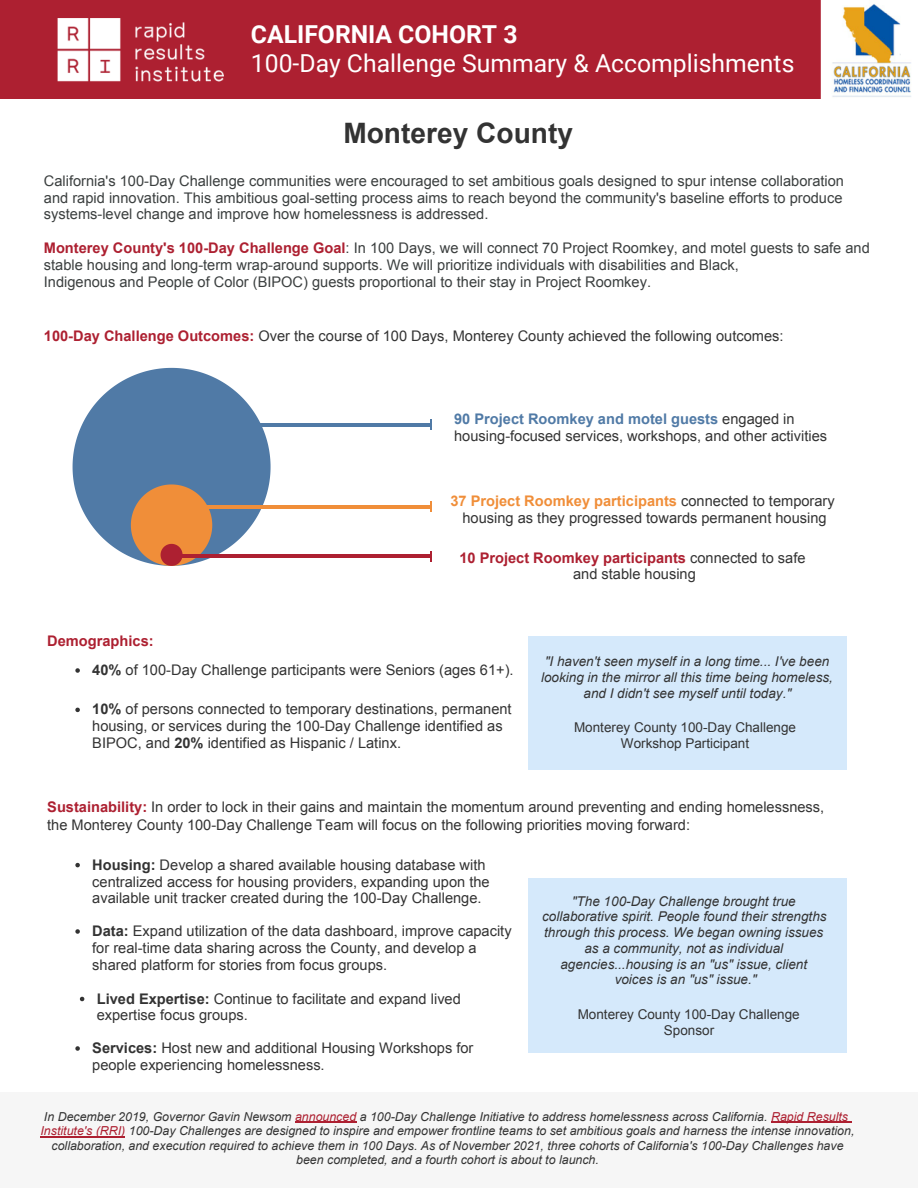
<style>
.page{position:relative;width:918px;height:1188px;background:#fff}
.page>*{position:absolute;margin:0;border:0;box-sizing:border-box;transform-origin:0 0}
.t1{font:700 28.2px "Arial";color:#333}
.t2{font:24.75px/29.2px "Roboto";color:#fff}
.t3{font:14.7px/17px "Arial";color:#333}
.t4{font:14.7px/17px "Arial";color:#3b3f3f;text-align:justify}
.t5{font:700 14.7px "Arial";color:#507aa6}
.t6{font:700 14.7px "Arial";color:#ad2031}
.t7{font:italic 13.5px/15.8px "Arial";color:#333;text-align:center}
.t8{font:13.5px/15.8px "Arial";color:#333;text-align:center}
.t9{font:italic 12.3px/14.7px "Arial";color:#333;text-align:center}
.s1{font-weight:700}
.s2{font-weight:700;color:#ad2031}
.s3{font-style:inherit}
.s4{font-weight:400;color:#333}
.s5{font-weight:700;color:#f08e39}
.s6{color:#ad2031}
</style>
<div class="page">
<div style="left:529px;top:636px;width:318px;height:133px;background:#d5e9fb"></div>
<div style="left:0;top:1092px;width:918px;height:96px;background:#f6f6f6"></div>
<div style="left:529px;top:879px;width:318px;height:174px;background:#d5e9fb"></div>
<svg style="left:430px;top:551px;width:2px;height:10px"></svg>
<svg style="left:430px;top:502px;width:2px;height:10px"></svg>
<svg style="left:430px;top:420px;width:2px;height:10px"></svg>
<hr style="left:771px;top:1122px;width:77px;height:1px;background:#ad2031">
<hr style="left:295px;top:1122px;width:61px;height:1px;background:#ad2031">
<hr style="left:41px;top:1136px;width:84px;height:2px;background:#ad2031">
<img style="left:0;top:0;width:911px;height:99px">
<svg style="left:73px;top:368px;width:198px;height:198px"></svg>
<hr style="left:240px;top:423px;width:190px;height:3px;background:#507aa6">
<hr style="left:176px;top:505px;width:254px;height:3px;background:#f08e39">
<hr style="left:180px;top:555px;width:250px;height:3px;background:#ad2031">
<svg style="left:75px;top:668px;width:5px;height:5px"></svg>
<svg style="left:75px;top:708px;width:5px;height:4px"></svg>
<svg style="left:75px;top:863px;width:5px;height:4px"></svg>
<svg style="left:75px;top:929px;width:5px;height:5px"></svg>
<svg style="left:80px;top:997px;width:4px;height:4px"></svg>
<svg style="left:75px;top:1046px;width:5px;height:5px"></svg>
<p class="t2" style="left:251px;top:18px;width:545px"><span class="s1">CALIFORNIA COHORT 3<br></span>100-Day Challenge Summary &amp; Accomplishments</p>
<p class="t1" style="left:343px;top:114px;width:231px">Monterey County</p>
<p class="t4" style="left:44px;top:172px;width:802px">California's 100-Day Challenge communities were encouraged to set ambitious goals designed to spur intense collaboration and rapid innovation. This ambitious goal-setting process aims to reach beyond the community's baseline efforts to produce systems-level change and improve how homelessness is addressed.</p>
<p class="t4" style="left:44px;top:240px;width:828px;text-align:left"><span class="s2">Monterey County's 100-Day Challenge Goal</span>: In 100 <span class="s3">D</span>ays, we will connect 70 Project Roomkey, and motel guests to safe and stable housing and long-term wrap-around supports. We will prioritize individuals with disabilities and Black,<br>Indigenous and People of Color (BIPOC) guests proportional to their stay in Project Roomkey.</p>
<p class="t3" style="left:44px;top:327px;width:741px"><span class="s2">100-Day Challenge Outcomes:</span> Over the course of 100 <span class="s3">D</span>ays, Monterey County achieved the following outcomes:</p>
<p class="t5" style="left:454px;top:409px;width:342px">90 Project Roomkey and motel guests <span class="s4">engaged in</span></p>
<p class="t3" style="left:454px;top:428px;width:375px">housing-focused services, workshops, and other activities</p>
<p class="t6" style="left:47px;top:631px;width:108px">Demographics:</p>
<p class="t3" style="left:450px;top:493px;width:386px;text-align:center"><span class="s5">37 Project Roomkey participants</span> connected to temporary housing as they progressed towards permanent housing</p>
<p class="t3" style="left:459px;top:549px;width:348px;text-align:center"><span class="s2">10 Project Roomkey participants</span> connected to safe and stable housing</p>
<p class="t3" style="left:92px;top:662px;width:423px"><span class="s1">40%</span> of 100-Day Challenge participants were Seniors (ages 61+).</p>
<p class="t3" style="left:92px;top:701px;width:421px"><span class="s1">10%</span> of persons connected to temporary destinations, permanent housing, or services during the 100-Day Challenge identified as</p>
<p class="t7" style="left:545px;top:654px;width:286px">"I haven't seen myself in a long time..<span class="s3">.</span> I've been</p>
<p class="t7" style="left:541px;top:669px;width:293px">looking in the mirror all this time being homeless, and I didn't see myself until today."</p>
<p class="t8" style="left:574px;top:720px;width:224px">Monterey County 100-Day Challenge</p>
<p class="t3" style="left:92px;top:735px;width:310px">BIPOC, and <span class="s1">20%</span> identified as Hispanic / Latinx.</p>
<p class="t8" style="left:621px;top:736px;width:130px">Workshop Participant</p>
<p class="t3" style="left:47px;top:798px;width:779px;line-height:18px"><span class="s2">Sustainability:</span> In order to lock in their gains and maintain the momentum around preventing and ending homelessness, the Monterey County 100-Day Challenge Team will focus on the following priorities moving forward:</p>
<p class="t3" style="left:92px;top:856px;width:399px"><span class="s1">Housing:</span> Develop a shared available housing database with centralized access for housing providers, expanding upon the available unit tracker created during the 100-Day Challenge.</p>
<p class="t7" style="left:572px;top:893px;width:225px">"The 100-Day Challenge brought true</p>
<p class="t7" style="left:542px;top:909px;width:286px">collaborative spirit. People found their strengths</p>
<p class="t3" style="left:92px;top:923px;width:421px"><span class="s1">Data:</span> Expand utilization of the data dashboard, improve capacity</p>
<p class="t7" style="left:544px;top:925px;width:281px">through this process. We began owning issues</p>
<p class="t3" style="left:92px;top:939px;width:386px">for real-time data sharing across the County, and develop a</p>
<p class="t7" style="left:584px;top:940px;width:200px">as a community, not as individual</p>
<p class="t3" style="left:92px;top:956px;width:297px">shared platform for stories from focus groups.</p>
<p class="t7" style="left:560px;top:956px;width:248px">agencies...housing is an "us" issue, client</p>
<p class="t7" style="left:615px;top:972px;width:143px">voices is an "us" issue."</p>
<p class="t3" style="left:97px;top:990px;width:366px"><span class="s1">Lived Expertise:</span> Continue to facilitate and expand lived</p>
<p class="t3" style="left:97px;top:1007px;width:153px">expertise focus groups.</p>
<p class="t8" style="left:578px;top:1007px;width:224px">Monterey County 100-Day Challenge<br>Sponsor</p>
<p class="t3" style="left:92px;top:1040px;width:383px"><span class="s1">Services:</span> Host new and additional Housing Workshops for people experiencing homelessness.</p>
<p class="t9" style="left:41px;top:1109px;width:815px">In December 2019, Governor Gavin Newsom <span class="s6">announced</span> a 100-Day Challenge Initiative to address homelessness across California. <span class="s6">Rapid Results Institute's (RRI)</span> 100-Day Challenges are designed to inspire and empower frontline teams to set ambitious goals and harness the intense innovation, collaboration, and execution required to achieve them in 100 <span class="s3">D</span>ays. As of November 2021, three cohorts of California's 100-Day Challenges have been completed, and a fourth cohort is about to launch.</p>
</div>
